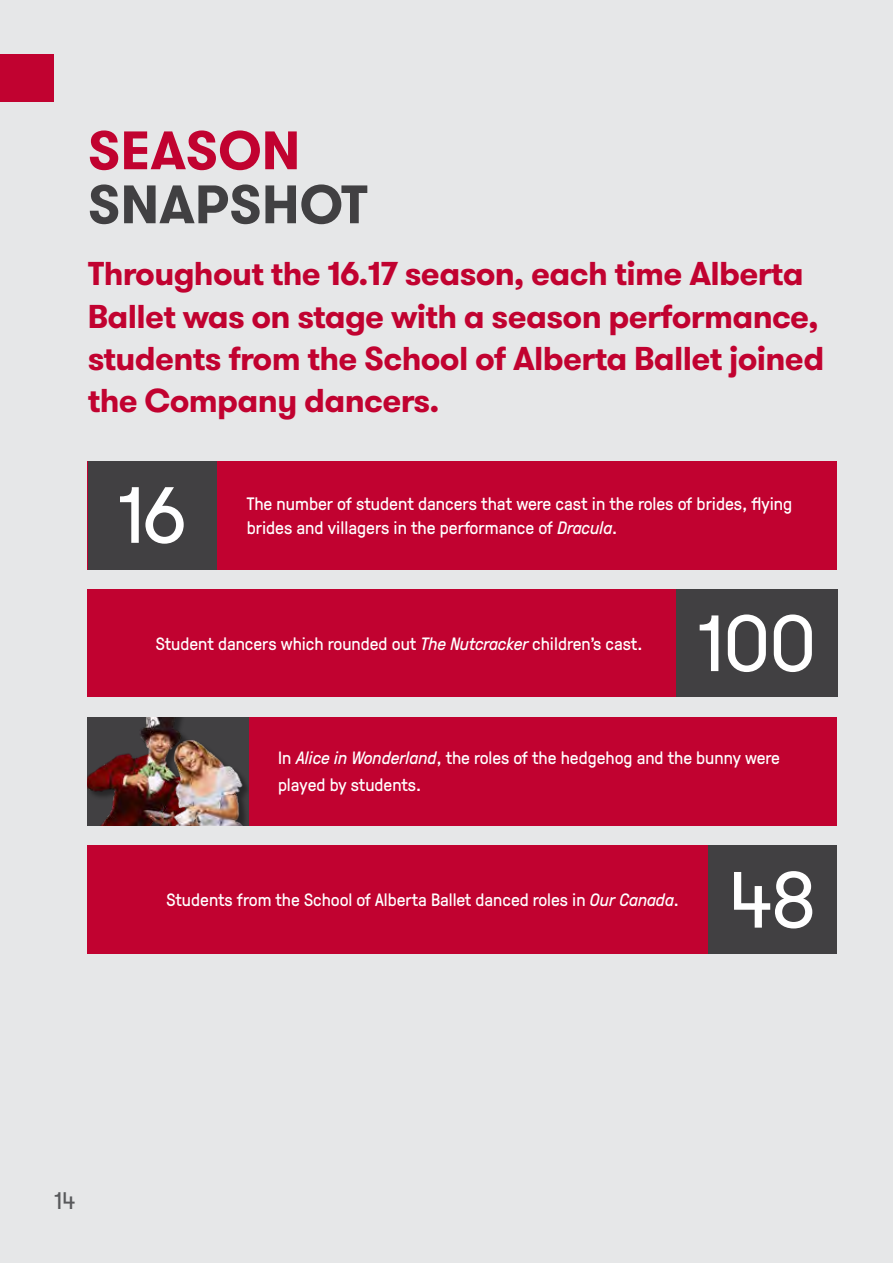
<style>
.page{position:relative;width:893px;height:1263px;background:#e6e7e8}
.page>*{position:absolute;margin:0;border:0;box-sizing:border-box;transform-origin:0 0}
.t1{font:79.5px "GT Walsheim";letter-spacing:-.015em;color:#fff}
.t2{font:700 54px "GT Walsheim";color:#414042}
.t3{font:700 54px "GT Walsheim";color:#c10230}
.t4{font:700 33px/42px "GT Walsheim";letter-spacing:-.02em;color:#c10230}
.t5{font:24px "GT Walsheim";color:#58595b}
.t6{font:18px "GT Pressura";color:#fff}
.t7{font:17.85px/26.8px "GT Pressura";color:#fff}
.s1{font-style:italic}
</style>
<div class="page">
<div style="left:88px;top:717px;width:749px;height:108px;background:#c10230"></div>
<img style="left:88px;top:717px;width:80px;height:108px">
<img style="left:168px;top:717px;width:81px;height:108px">
<div style="left:88px;top:461px;width:749px;height:108px;background:#c10230"></div>
<div style="left:88px;top:461px;width:129px;height:108px;background:#414042"></div>
<div style="left:88px;top:846px;width:749px;height:108px;background:#c10230"></div>
<div style="left:708px;top:846px;width:129px;height:108px;background:#414042"></div>
<div style="left:88px;top:589px;width:749px;height:108px;background:#c10230"></div>
<div style="left:676px;top:589px;width:161px;height:108px;background:#414042"></div>
<div style="left:0;top:54px;width:54px;height:48px;background:#c10230"></div>
<h2 class="t3" style="left:88px;top:115px;width:214px">SEASON</h2>
<h2 class="t2" style="left:88px;top:169px;width:282px">SNAPSHOT</h2>
<h3 class="t4" style="left:88px;top:253px;width:738px">Throughout the 16.17 season, each time Alberta Ballet was on stage with a season performance, students from the School of Alberta Ballet joined the Company dancers.</h3>
<h1 class="t1" style="left:118px;top:465px;width:71px">16</h1>
<p class="t6" style="left:247px;top:491px;width:547px">The number of student dancers that were cast in the roles of brides, flying</p>
<p class="t6" style="left:247px;top:515px;width:372px">brides and villagers in the performance of <span class="s1">Dracula</span>.</p>
<p class="t7" style="left:156px;top:629px;width:488px">Student dancers which rounded out <span class="s1">The Nutcracker</span> children’s cast.</p>
<h1 class="t1" style="left:697px;top:593px;width:120px">100</h1>
<p class="t7" style="left:278px;top:744px;width:503px">In <span class="s1">Alice in Wonderland</span>, the roles of the hedgehog and the bunny were played by students.</p>
<p class="t7" style="left:166px;top:885px;width:514px">Students from the School of Alberta Ballet danced roles in <span class="s1">Our Canada</span>.</p>
<h1 class="t1" style="left:729px;top:850px;width:90px">48</h1>
<h3 class="t5" style="left:54px;top:1185px;width:23px">14</h3>
</div>
